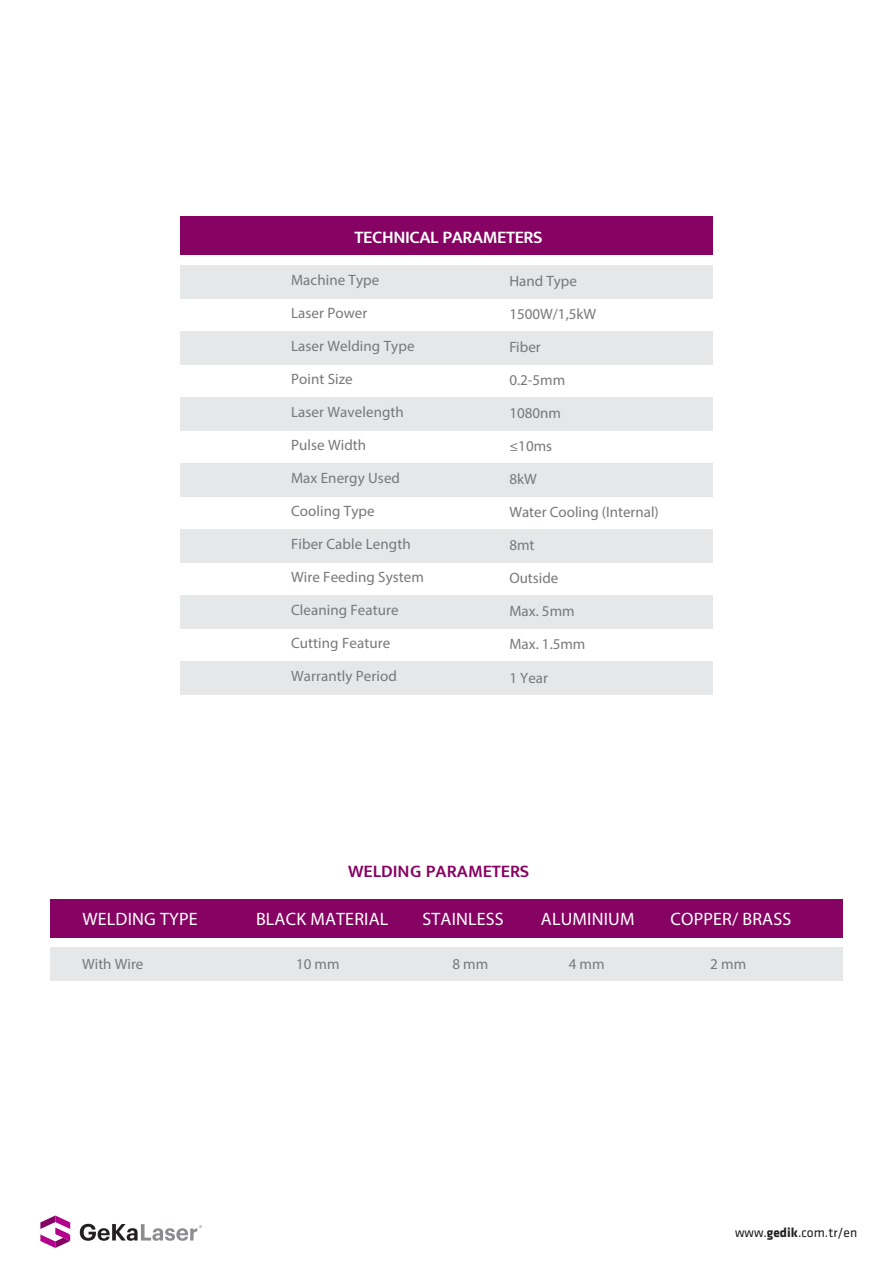
<style>
.page{position:relative;width:893px;height:1263px;background:#fff}
.page>*{position:absolute;margin:0;border:0;box-sizing:border-box;transform-origin:0 0}
.t1{font:18px "Myriad Pro";letter-spacing:.01em;color:#fff}
.t2{font:600 18px "Mukta";letter-spacing:-.025em;color:#fff}
.t3{font:600 18px "Mukta";color:#870363}
.t4{font:15px "Myriad Pro";letter-spacing:.005em;color:#76787b}
.t5{font:13.5px "Klavika";color:#231f20}
.s1{font-weight:700}
</style>
<div class="page">
<div style="left:50px;top:899px;width:793px;height:38px;background:#870363"></div>
<div style="left:50px;top:948px;width:793px;height:33px;background:#e6e7e9"></div>
<div style="left:180px;top:216px;width:532px;height:38px;background:#870363"></div>
<div style="left:180px;top:265px;width:532px;height:33px;background:#e6e7e9"></div>
<div style="left:180px;top:331px;width:532px;height:33px;background:#e6e7e9"></div>
<div style="left:180px;top:397px;width:532px;height:33px;background:#e6e7e9"></div>
<div style="left:180px;top:463px;width:532px;height:33px;background:#e6e7e9"></div>
<div style="left:180px;top:529px;width:532px;height:33px;background:#e6e7e9"></div>
<div style="left:180px;top:595px;width:532px;height:33px;background:#e6e7e9"></div>
<div style="left:180px;top:661px;width:532px;height:33px;background:#e6e7e9"></div>
<svg style="left:40px;top:1215px;width:30px;height:33px"></svg>
<svg style="left:80px;top:1224px;width:122px;height:17px"></svg>
<p class="t2" style="left:355px;top:226px;width:189px">TECHNICAL PARAMETERS</p>
<p class="t4" style="left:291px;top:270px;width:90px">Machine Type</p>
<p class="t4" style="left:291px;top:303px;width:78px">Laser Power</p>
<p class="t4" style="left:291px;top:336px;width:125px">Laser Welding Type</p>
<p class="t4" style="left:291px;top:369px;width:63px">Point Size</p>
<p class="t4" style="left:291px;top:402px;width:114px">Laser Wavelength</p>
<p class="t4" style="left:291px;top:435px;width:77px">Pulse Width</p>
<p class="t4" style="left:291px;top:468px;width:110px">Max Energy Used</p>
<p class="t4" style="left:291px;top:501px;width:85px">Cooling Type</p>
<p class="t4" style="left:291px;top:534px;width:121px">Fiber Cable Length</p>
<p class="t4" style="left:291px;top:567px;width:134px">Wire Feeding System</p>
<p class="t4" style="left:291px;top:600px;width:109px">Cleaning Feature</p>
<p class="t4" style="left:291px;top:633px;width:101px">Cutting Feature</p>
<p class="t4" style="left:291px;top:666px;width:107px">Warrantly Period</p>
<p class="t4" style="left:509px;top:272px;width:69px">Hand Type</p>
<p class="t4" style="left:509px;top:305px;width:88px">1500W/1,5kW</p>
<p class="t4" style="left:509px;top:338px;width:33px">Fiber</p>
<p class="t4" style="left:509px;top:371px;width:57px">0.2-5mm</p>
<p class="t4" style="left:509px;top:404px;width:53px">1080nm</p>
<p class="t4" style="left:509px;top:437px;width:44px">≤10ms</p>
<p class="t4" style="left:509px;top:470px;width:29px">8kW</p>
<p class="t4" style="left:509px;top:503px;width:151px">Water Cooling (Internal)</p>
<p class="t4" style="left:509px;top:536px;width:27px">8mt</p>
<p class="t4" style="left:509px;top:569px;width:50px">Outside</p>
<p class="t4" style="left:509px;top:602px;width:67px">Max. 5mm</p>
<p class="t4" style="left:509px;top:635px;width:78px">Max. 1.5mm</p>
<p class="t4" style="left:509px;top:668px;width:40px">1 Year</p>
<p class="t1" style="left:83px;top:908px;width:117px">WELDING TYPE</p>
<p class="t4" style="left:82px;top:954px;width:63px">With Wire</p>
<p class="t3" style="left:348px;top:860px;width:183px">WELDING PARAMETERS</p>
<p class="t1" style="left:256px;top:908px;width:134px">BLACK MATERIAL</p>
<p class="t1" style="left:422px;top:908px;width:83px">STAINLESS</p>
<p class="t1" style="left:541px;top:908px;width:95px">ALUMINIUM</p>
<p class="t1" style="left:670px;top:908px;width:122px">COPPER/ BRASS</p>
<p class="t4" style="left:296px;top:954px;width:45px">10 mm</p>
<p class="t4" style="left:452px;top:954px;width:37px">8 mm</p>
<p class="t4" style="left:569px;top:954px;width:37px">4 mm</p>
<p class="t4" style="left:710px;top:954px;width:37px">2 mm</p>
<p class="t5" style="left:735px;top:1225px;width:124px">www.<span class="s1">gedik</span>.com.tr/en</p>
</div>
